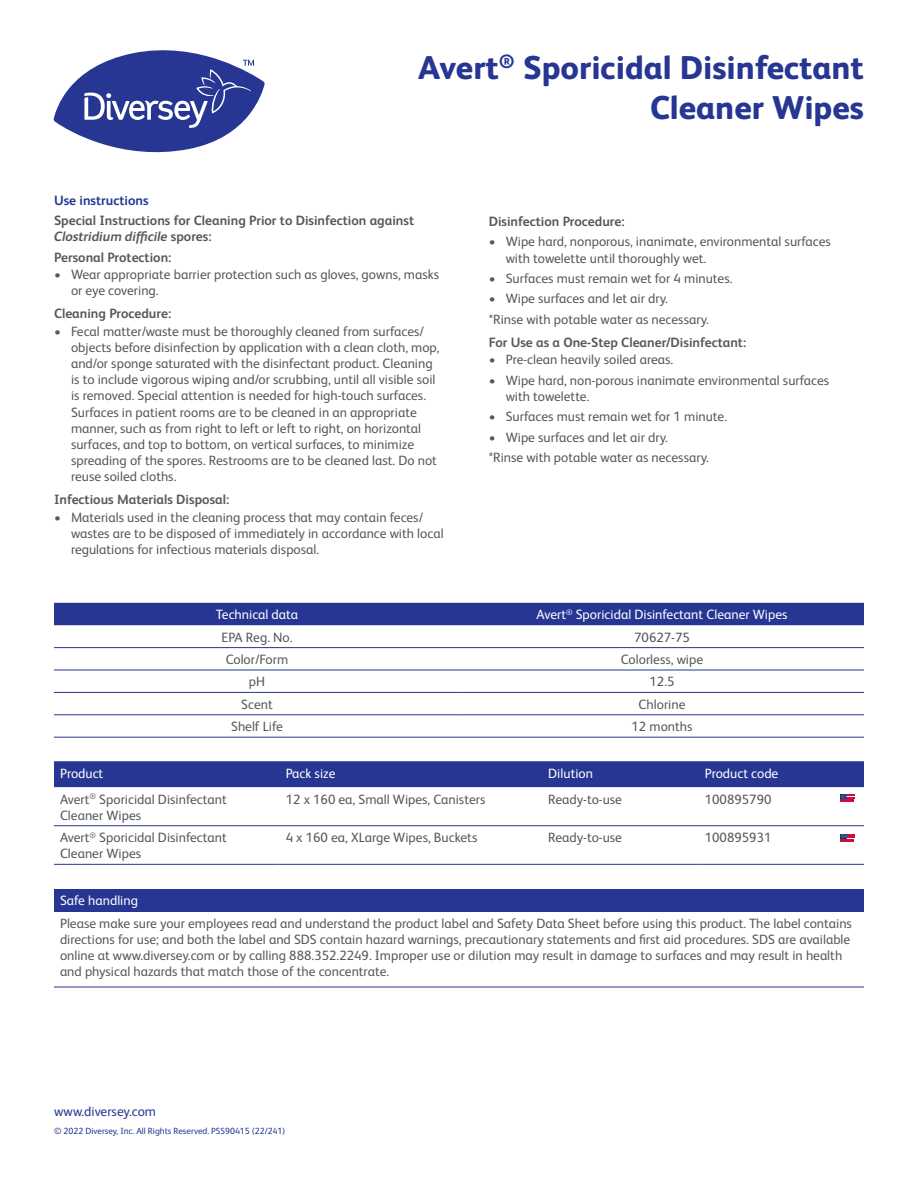
<style>
.page{position:relative;width:918px;height:1188px;background:#fff}
.page>*{position:absolute;margin:0;border:0;box-sizing:border-box;transform-origin:0 0}
.Fancy_Name_page_2{font:800 33px/39.6px "FS Albert Pro";color:#263692;text-align:right}
.Body_text{font:13.5px/16.2px "FS Albert Pro";color:#57585a}
.Body_text-2{font:700 13.5px/16.2px "FS Albert Pro";color:#57585a}
._2_Table_Subhead_Blu{font:13.5px "FS Albert Pro";color:#fff}
.bullet{font:13.5px "FS Albert Pro";color:#57585a}
.t1{font:13.5px "FS Albert Pro";color:#263692}
.Section_headings{font:700 13.5px "FS Albert Pro";color:#263692}
.t2{font:9px "FS Albert Pro";color:#263692}
.s1{font-style:italic}
</style>
<div class="page">
<div style="left:54px;top:761px;width:810px;height:26px;background:#263692"></div>
<hr style="left:54px;top:825px;width:226px;height:1px;background:#263692">
<hr style="left:280px;top:825px;width:262px;height:1px;background:#263692">
<hr style="left:542px;top:825px;width:157px;height:1px;background:#263692">
<hr style="left:699px;top:825px;width:139px;height:1px;background:#263692">
<svg style="left:838px;top:825px;width:26px;height:1px"></svg>
<hr style="left:54px;top:864px;width:226px;height:1px;background:#263692">
<hr style="left:280px;top:864px;width:262px;height:1px;background:#263692">
<hr style="left:542px;top:864px;width:157px;height:1px;background:#263692">
<hr style="left:699px;top:864px;width:139px;height:1px;background:#263692">
<svg style="left:838px;top:864px;width:26px;height:1px"></svg>
<div style="left:54px;top:889px;width:810px;height:22px;background:#263692"></div>
<hr style="left:54px;top:987px;width:810px;height:1px;background:#263692">
<svg style="left:841px;top:794px;width:13px;height:8px"></svg>
<svg style="left:841px;top:834px;width:13px;height:8px"></svg>
<div style="left:54px;top:603px;width:810px;height:22px;background:#263692"></div>
<hr style="left:54px;top:647px;width:406px;height:1px;background:#263692">
<hr style="left:460px;top:647px;width:404px;height:1px;background:#263692">
<hr style="left:54px;top:670px;width:406px;height:1px;background:#263692">
<hr style="left:460px;top:670px;width:404px;height:1px;background:#263692">
<hr style="left:54px;top:692px;width:406px;height:1px;background:#263692">
<hr style="left:460px;top:692px;width:404px;height:1px;background:#263692">
<hr style="left:54px;top:714px;width:406px;height:1px;background:#263692">
<hr style="left:460px;top:714px;width:404px;height:1px;background:#263692">
<hr style="left:54px;top:737px;width:406px;height:1px;background:#263692">
<hr style="left:460px;top:737px;width:404px;height:1px;background:#263692">
<svg style="left:53px;top:50px;width:212px;height:103px"></svg>
<p class="Fancy_Name_page_2" style="left:418px;top:46px;width:447px">Avert<sup>®</sup> Sporicidal Disinfectant<br>Cleaner Wipes</p>
<p class="Section_headings" style="left:54px;top:191px;width:96px">Use instructions</p>
<p class="Body_text-2" style="left:54px;top:212px;width:362px">Special Instructions for Cleaning Prior to Disinfection against<br><span class="s1">Clostridium difficile</span> spores:</p>
<p class="Body_text-2" style="left:54px;top:248px;width:119px">Personal Protection:</p>
<p class="Body_text" style="left:71px;top:265px;width:370px;text-indent:-17px">• Wear appropriate barrier protection such as gloves, gowns, masks or eye covering.</p>
<p class="Body_text-2" style="left:54px;top:305px;width:119px">Cleaning Procedure:</p>
<p class="Body_text" style="left:71px;top:322px;width:370px;text-indent:-17px">• Fecal matter/waste must be thoroughly cleaned from surfaces/ objects before disinfection by application with a clean cloth, mop, and/or sponge saturated with the disinfectant product. Cleaning is to include vigorous wiping and/or scrubbing, until all visible soil is removed. Special attention is needed for high-touch surfaces.<br>Surfaces in patient rooms are to be cleaned in an appropriate manner, such as from right to left or left to right, on horizontal surfaces, and top to bottom, on vertical surfaces, to minimize spreading of the spores. Restrooms are to be cleaned last. Do not reuse soiled cloths.</p>
<p class="Body_text-2" style="left:54px;top:491px;width:177px">Infectious Materials Disposal:</p>
<p class="Body_text" style="left:71px;top:508px;width:374px;text-indent:-17px">• Materials used in the cleaning process that may contain feces/ wastes are to be disposed of immediately in accordance with local regulations for infectious materials disposal.</p>
<p class="Body_text-2" style="left:489px;top:212px;width:137px">Disinfection Procedure:</p>
<p class="Body_text" style="left:506px;top:233px;width:327px;text-indent:-17px">• Wipe hard, nonporous, inanimate, environmental surfaces with towelette until thoroughly wet.</p>
<p class="Body_text" style="left:489px;top:269px;width:245px">• Surfaces must remain wet for 4 minutes.</p>
<p class="Body_text" style="left:489px;top:290px;width:181px">• Wipe surfaces and let air dry.</p>
<p class="bullet" style="left:489px;top:310px;width:222px">*Rinse with potable water as necessary.</p>
<p class="Body_text-2" style="left:489px;top:333px;width:259px">For Use as a One-Step Cleaner/Disinfectant:</p>
<p class="Body_text" style="left:489px;top:350px;width:186px">• Pre-clean heavily soiled areas.</p>
<p class="Body_text" style="left:506px;top:371px;width:325px;text-indent:-17px">• Wipe hard, non-porous inanimate environmental surfaces with towelette.</p>
<p class="Body_text" style="left:489px;top:407px;width:240px">• Surfaces must remain wet for 1 minute.</p>
<p class="Body_text" style="left:489px;top:428px;width:181px">• Wipe surfaces and let air dry.</p>
<p class="bullet" style="left:489px;top:448px;width:222px">*Rinse with potable water as necessary.</p>
<p class="_2_Table_Subhead_Blu" style="left:216px;top:605px;width:84px">Technical data</p>
<p class="_2_Table_Subhead_Blu" style="left:536px;top:605px;width:253px">Avert<sup>®</sup> Sporicidal Disinfectant Cleaner Wipes</p>
<p class="Body_text" style="left:221px;top:628px;width:73px">EPA Reg. No.</p>
<p class="Body_text" style="left:634px;top:628px;width:57px">70627-75</p>
<p class="Body_text" style="left:226px;top:650px;width:64px">Color/Form</p>
<p class="Body_text" style="left:621px;top:650px;width:84px">Colorless, wipe</p>
<p class="Body_text" style="left:249px;top:673px;width:18px">pH</p>
<p class="Body_text" style="left:650px;top:673px;width:27px">12.5</p>
<p class="Body_text" style="left:241px;top:695px;width:33px">Scent</p>
<p class="Body_text" style="left:639px;top:695px;width:48px">Chlorine</p>
<p class="Body_text" style="left:231px;top:717px;width:53px">Shelf Life</p>
<p class="Body_text" style="left:632px;top:717px;width:63px">12 months</p>
<p class="_2_Table_Subhead_Blu" style="left:60px;top:763px;width:45px">Product</p>
<p class="_2_Table_Subhead_Blu" style="left:286px;top:763px;width:51px">Pack size</p>
<p class="_2_Table_Subhead_Blu" style="left:548px;top:763px;width:46px">Dilution</p>
<p class="_2_Table_Subhead_Blu" style="left:705px;top:763px;width:75px">Product code</p>
<p class="Body_text" style="left:60px;top:790px;width:168px">Avert<sup>®</sup> Sporicidal Disinfectant<br>Cleaner Wipes</p>
<p class="Body_text" style="left:286px;top:790px;width:201px">12 x 160 ea, Small Wipes, Canisters</p>
<p class="Body_text" style="left:548px;top:790px;width:75px">Ready-to-use</p>
<p class="Body_text" style="left:705px;top:790px;width:68px">100895790</p>
<p class="Body_text" style="left:60px;top:828px;width:168px">Avert<sup>®</sup> Sporicidal Disinfectant<br>Cleaner Wipes</p>
<p class="Body_text" style="left:286px;top:828px;width:193px">4 x 160 ea, XLarge Wipes, Buckets</p>
<p class="Body_text" style="left:548px;top:828px;width:75px">Ready-to-use</p>
<p class="Body_text" style="left:705px;top:828px;width:68px">100895931</p>
<p class="_2_Table_Subhead_Blu" style="left:60px;top:891px;width:80px">Safe handling</p>
<p class="Body_text" style="left:60px;top:914px;width:794px">Please make sure your employees read and understand the product label and Safety Data Sheet before using this product. The label contains directions for use; and both the label and SDS contain hazard warnings, precautionary statements and first aid procedures. SDS are available online at www.diversey.com or by calling 888.352.2249. Improper use or dilution may result in damage to surfaces and may result in health and physical hazards that match those of the concentrate.</p>
<p class="t1" style="left:54px;top:1102px;width:104px">www.diversey.com</p>
<p class="t2" style="left:54px;top:1125px;width:233px">© 2022 Diversey, Inc. All Rights Reserved. PSS90415 (22/241)</p>
</div>
